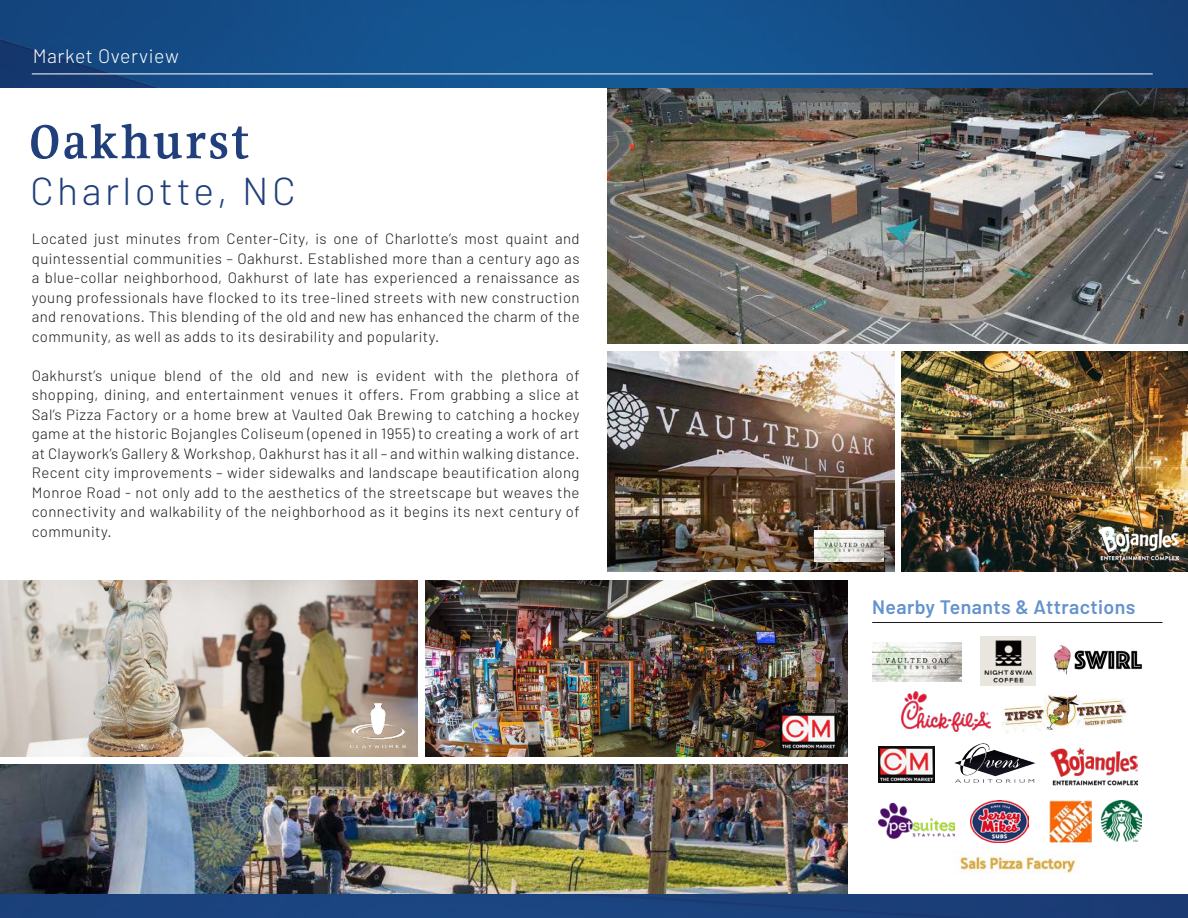
<style>
.page{position:relative;width:1188px;height:918px;background:#fff}
.page>*{position:absolute;margin:0;border:0;box-sizing:border-box;transform-origin:0 0}
.t1{font:700 52.5px "Gupter";letter-spacing:.05em;color:#203f7b}
.t2{font:300 39px "Barlow";letter-spacing:.09em;color:#203f7b}
.t3{font:600 19.5px "Barlow";letter-spacing:.02em;color:#6392cc}
.t4{font:300 19.5px "Barlow";letter-spacing:.03em;color:#fff}
.t5{font:300 15px/19.5px "Barlow";letter-spacing:.03em;color:#1a1a1a;text-align:justify}
</style>
<div class="page">
<img style="left:608px;top:88px;width:580px;height:255px">
<img style="left:0;top:765px;width:848px;height:129px">
<img style="left:959px;top:855px;width:117px;height:19px">
<img style="left:872px;top:642px;width:89px;height:39px">
<img style="left:981px;top:637px;width:54px;height:49px">
<img style="left:1001px;top:676px;width:126px;height:57px">
<img style="left:879px;top:747px;width:55px;height:36px">
<img style="left:901px;top:691px;width:90px;height:40px">
<img style="left:1049px;top:801px;width:42px;height:42px">
<hr style="left:872px;top:622px;width:291px;height:1px;background:#1a1a1a">
<img style="left:954px;top:743px;width:82px;height:39px">
<img style="left:1050px;top:747px;width:88px;height:39px">
<img style="left:879px;top:802px;width:75px;height:38px">
<img style="left:1054px;top:645px;width:88px;height:30px">
<img style="left:970px;top:800px;width:58px;height:43px">
<img style="left:608px;top:351px;width:286px;height:221px">
<img style="left:901px;top:351px;width:287px;height:221px">
<img style="left:0;top:580px;width:417px;height:177px">
<img style="left:426px;top:580px;width:422px;height:177px">
<img style="left:351px;top:704px;width:55px;height:43px">
<img style="left:781px;top:713px;width:55px;height:36px">
<img style="left:814px;top:531px;width:70px;height:30px">
<img style="left:1099px;top:525px;width:79px;height:36px">
<img style="left:1101px;top:801px;width:41px;height:40px">
<div style="left:0;top:894px;width:1188px;height:24px;background:#203e7a"></div>
<svg style="left:0;top:0;width:1188px;height:88px;background:#154e88"></svg>
<hr style="left:32px;top:74px;width:1121px;height:1px;background:#fff">
<p class="t4" style="left:33px;top:44px;width:148px">Market Overview</p>
<p class="t1" style="left:29px;top:114px;width:222px">Oakhurst</p>
<p class="t2" style="left:30px;top:167px;width:267px">Charlotte, NC</p>
<p class="t5" style="left:32px;top:229px;width:549px">Located just minutes from Center-City, is one of Charlotte’s most quaint and quintessential communities – Oakhurst. Established more than a century ago as a blue-collar neighborhood, Oakhurst of late has experienced a renaissance as young professionals have flocked to its tree-lined streets with new construction and renovations. This blending of the old and new has enhanced the charm of the community, as well as adds to its desirability and popularity.</p>
<p class="t5" style="left:32px;top:365px;width:549px">Oakhurst’s unique blend of the old and new is evident with the plethora of shopping, dining, and entertainment venues it offers. From grabbing a slice at Sal’s Pizza Factory or a home brew at Vaulted Oak Brewing to catching a hockey game at the historic Bojangles Coliseum (opened in 1955) to creating a work of art at Claywork’s Gallery &amp; Workshop, Oakhurst has it all – and within walking distance.<br>Recent city improvements – wider sidewalks and landscape beautification along Monroe Road - not only add to the aesthetics of the streetscape but weaves the connectivity and walkability of the neighborhood as it begins its next century of community.</p>
<p class="t3" style="left:872px;top:594px;width:265px">Nearby Tenants &amp; Attractions</p>
</div>
